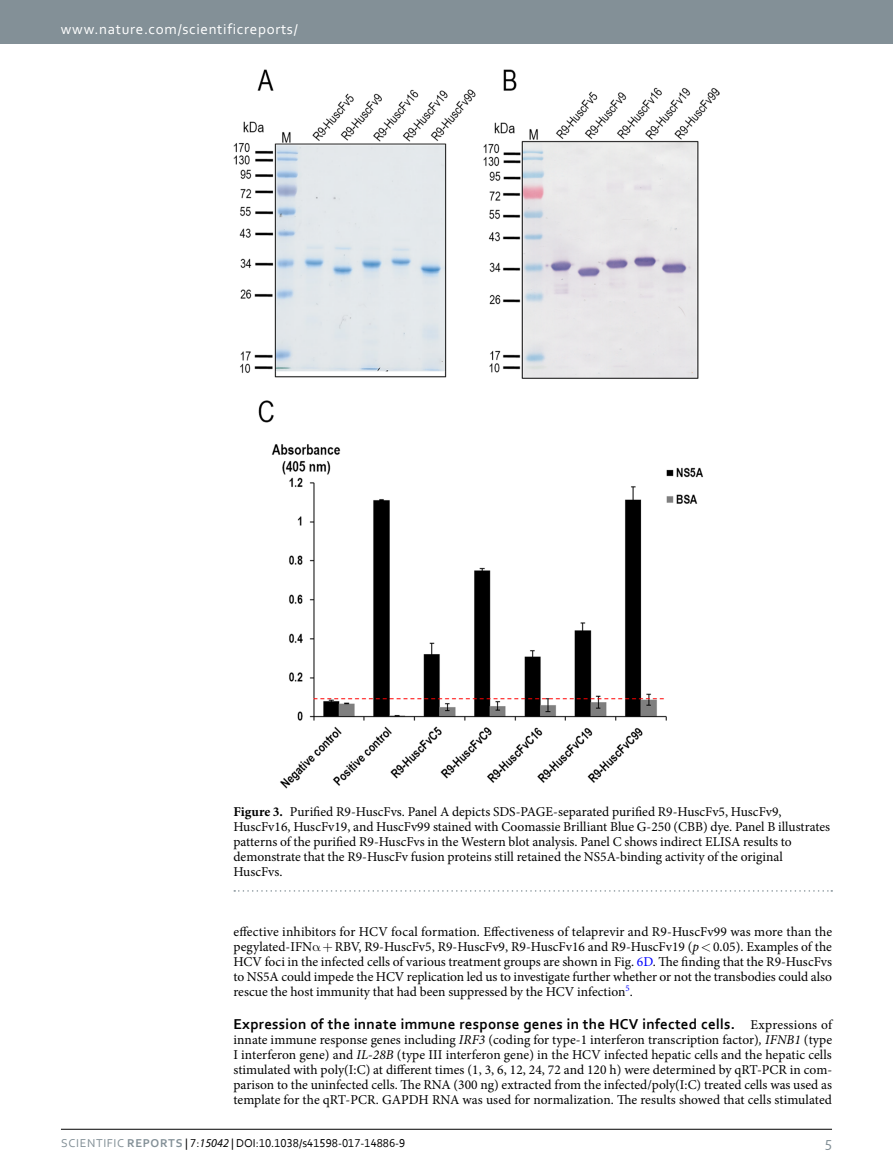
<style>
.page{position:relative;width:893px;height:1174px;background:#fff}
.page>*{position:absolute;margin:0;border:0;box-sizing:border-box;transform-origin:0 0}
.t1{font:700 15px "Corbel";letter-spacing:.015em;color:#000}
.t2{font:15px "Corbel 2";letter-spacing:.045em;color:#fff}
.t3{font:15px "Corbel 2";color:#839097}
.t4{font:13.5px/15px "Minion Pro";color:#000}
.t5{font:12px "Corbel";color:#000}
.s1{font-weight:700}
.s2{font-style:italic}
.s3{color:#00f}
.s4{font-family:"Minion Pro";font-weight:400;font-size:13.5px}
.s5{font-family:"Corbel 2";color:#839097}
.s6{font-family:"Corbel Bold 2";color:#839097}
.s7{font-family:"Myriad Pro";font-style:italic}
</style>
<div class="page">
<div style="left:0;top:0;width:893px;height:43px;background:#839097"></div>
<hr style="left:61px;top:1129px;width:771px;height:1px;background:#000">
<img style="left:233px;top:70px;width:486px;height:718px">
<svg style="left:234px;top:890px;width:598px;height:1px"></svg>
<p class="t2" style="left:61px;top:19px;width:238px">www.nature.com/scientificreports/</p>
<p class="t4" style="left:233px;top:804px;width:598px"><span class="s1">Figure 3.</span> Purified R9-HuscFvs. Panel A depicts SDS-PAGE-separated purified R9-HuscFv5, HuscFv9, HuscFv16, HuscFv19, and HuscFv99 stained with Coomassie Brilliant Blue G-250 (CBB) dye. Panel B illustrates patterns of the purified R9-HuscFvs in the Western blot analysis. Panel C shows indirect ELISA results to demonstrate that the R9-HuscFv fusion proteins still retained the NS5A-binding activity of the original HuscFvs.</p>
<p class="t4" style="left:233px;top:924px;width:600px">effective inhibitors for HCV focal formation. Effectiveness of telaprevir and R9-HuscFv99 was more than the pegylated-IFN</p>
<p class="t4" style="left:233px;top:939px;width:600px;text-align:justify;text-indent:101px">RBV, R9-HuscFv5, R9-HuscFv9, R9-HuscFv16 and R9-HuscFv19 (<span class="s2">p</span> 0.05). Examples of the HCV foci in the infected cells of various treatment groups are shown in Fig. <span class="s3">6D</span>. The finding that the R9-HuscFvs to NS5A could impede the HCV replication led us to investigate further whether or not the transbodies could also rescue the host immunity that had been suppressed by the HCV infection<sup>5</sup>.</p>
<p class="t1" style="left:233px;top:1014px;width:600px">Expression of the innate immune response genes in the HCV infected cells. <span class="s4">Expressions of</span></p>
<p class="t4" style="left:233px;top:1032px;width:600px;text-align:justify">innate immune response genes including <span class="s2">IRF3</span> (coding for type-1 interferon transcription factor)<span class="s2">, IFNB1</span> (type I interferon gene) and <span class="s2">IL-28B</span> (type III interferon gene) in the HCV infected hepatic cells and the hepatic cells stimulated with poly(I:C) at different times (1, 3, 6, 12, 24, 72 and 120 h) were determined by qRT-PCR in com&shy;parison to the uninfected cells. The RNA (300 ng) extracted from the infected/poly(I:C) treated cells was used as template for the qRT-PCR. GAPDH RNA was used for normalization. The results showed that cells stimulated</p>
<p class="t5" style="left:61px;top:1135px;width:346px"><span class="s5">SCIENTIFIC</span> <span class="s6">REPORTS</span> | 7:<span class="s7">15042</span> | DOI:10.1038/s41598-017-14886-9</p>
<p class="t3" style="left:825px;top:1132px;width:9px">5</p>
</div>
